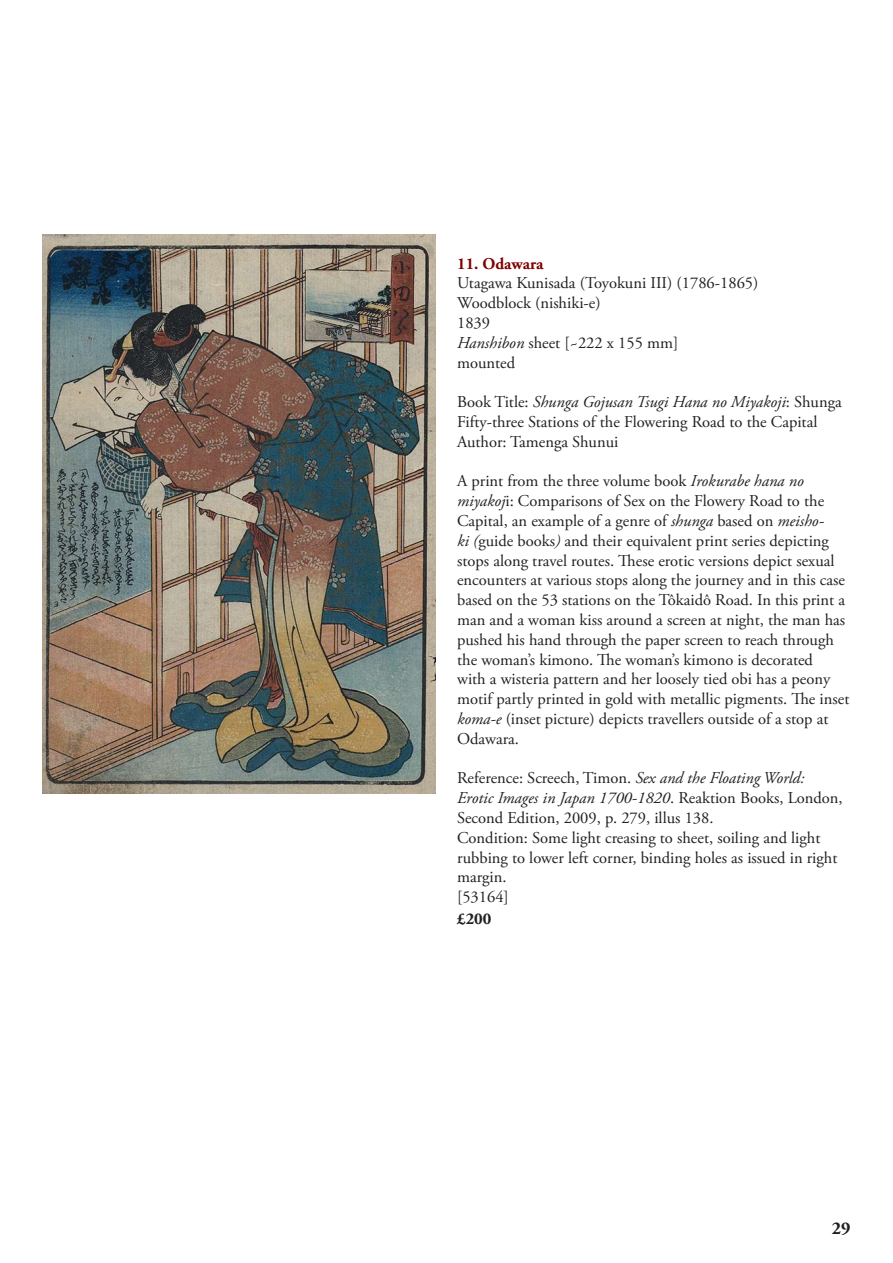
<style>
.page{position:relative;width:893px;height:1263px;background:#fff}
.page>*{position:absolute;margin:0;border:0;box-sizing:border-box;transform-origin:0 0}
.t1{font:700 18px "Adobe Garamond Pro";color:#231f20}
.t2{font:16.5px/19.8px "Adobe Garamond Pro";color:#231f20}
.t3{font:700 16.5px "Adobe Garamond Pro";color:#800000}
.t4{font:700 16.5px "Adobe Garamond Pro";color:#231f20}
.s1{font-style:italic}
</style>
<div class="page">
<img style="left:43px;top:235px;width:393px;height:559px">
<p class="t3" style="left:457px;top:254px;width:88px">11. Odawara</p>
<p class="t2" style="left:457px;top:274px;width:303px">Utagawa Kunisada (Toyokuni III) (1786-1865)<br>Woodblock (nishiki-e)<br>1839<br><span class="s1">Hanshibon</span> sheet [~222 x 155 mm]<br>mounted</p>
<p class="t2" style="left:457px;top:393px;width:386px">Book Title: <span class="s1">Shunga Gojusan Tsugi Hana no Miyakoji</span>: Shunga<br>Fifty-three Stations of the Flowering Road to the Capital<br>Author: Tamenga Shunui</p>
<p class="t2" style="left:457px;top:472px;width:394px">A print from the three volume book <span class="s1">Irokurabe hana no miyakoj</span>i: Comparisons of Sex on the Flowery Road to the Capital, an example of a genre of <span class="s1">shunga</span> based on <span class="s1">meisho-<br>ki (</span>guide books<span class="s1">)</span> and their equivalent print series depicting stops along travel routes. These erotic versions depict sexual encounters at various stops along the journey and in this case based on the 53 stations on the Tôkaidô Road. In this print a man and a woman kiss around a screen at night, the man has pushed his hand through the paper screen to reach through the woman’s kimono. The woman’s kimono is decorated<br>with a wisteria pattern and her loosely tied obi has a peony motif partly printed in gold with metallic pigments. The inset <span class="s1">koma-e</span> (inset picture) depicts travellers outside of a stop at Odawara.</p>
<p class="t2" style="left:457px;top:769px;width:387px">Reference: Screech, Timon. <span class="s1">Sex and the Floating World:<br>Erotic Images in Japan 1700-1820</span>. Reaktion Books, London, Second Edition, 2009, p. 279, illus 138.<br>Condition: Some light creasing to sheet, soiling and light rubbing to lower left corner, binding holes as issued in right margin.<br>[53164]</p>
<p class="t4" style="left:457px;top:909px;width:36px">£200</p>
<p class="t1" style="left:832px;top:1217px;width:20px">29</p>
</div>
